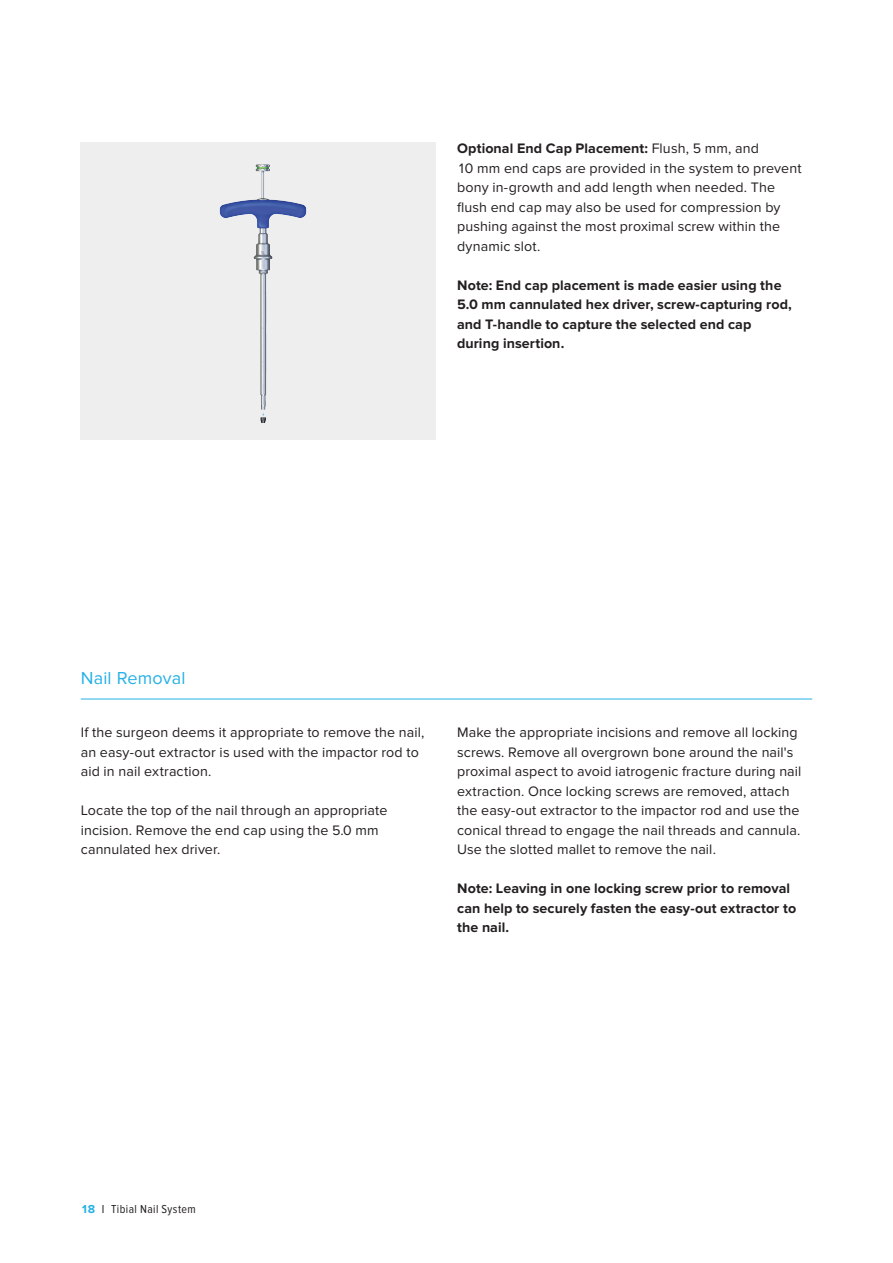
<style>
.page{position:relative;width:893px;height:1263px;background:#fff}
.page>*{position:absolute;margin:0;border:0;box-sizing:border-box;transform-origin:0 0}
._05_Content_Subline{font:18px "Proxima Nova";letter-spacing:.01em;color:#26b1e6}
._07_Running_Text{font:14.25px/19.5px "Proxima Nova";letter-spacing:.01em;color:#231f20}
._07_Running_Text-2{font:700 14.25px/19.5px "Proxima Nova";letter-spacing:.005em;color:#231f20}
.t1{font:12px "Proxima Nova Cond";letter-spacing:.035em;color:#231f20}
.s1{font-weight:700}
.s2{font-family:"Proxima Nova";font-weight:700;color:#26b1e6}
</style>
<div class="page">
<div style="left:81px;top:142px;width:355px;height:297px;background:#eeeeef"></div>
<img style="left:219px;top:164px;width:88px;height:259px">
<hr style="left:81px;top:699px;width:731px;height:1px;background:#26b1e6">
<p class="_07_Running_Text" style="left:457px;top:139px;width:346px"><span class="s1">Optional End Cap Placement:</span> Flush, 5 mm, and<br>10 mm end caps are provided in the system to prevent bony in-growth and add length when needed. The flush end cap may also be used for compression by pushing against the most proximal screw within the dynamic slot.</p>
<p class="_07_Running_Text-2" style="left:457px;top:275px;width:336px">Note: End cap placement is made easier using the 5.0 mm cannulated hex driver, screw-capturing rod, and T-handle to capture the selected end cap during insertion.</p>
<p class="_05_Content_Subline" style="left:81px;top:667px;width:106px">Nail Removal</p>
<p class="_07_Running_Text" style="left:81px;top:723px;width:345px">If the surgeon deems it appropriate to remove the nail, an easy-out extractor is used with the impactor rod to aid in nail extraction.</p>
<p class="_07_Running_Text" style="left:81px;top:801px;width:308px">Locate the top of the nail through an appropriate incision. Remove the end cap using the 5.0 mm cannulated hex driver.</p>
<p class="_07_Running_Text" style="left:457px;top:723px;width:346px">Make the appropriate incisions and remove all locking screws. Remove all overgrown bone around the nail's proximal aspect to avoid iatrogenic fracture during nail extraction. Once locking screws are removed, attach the easy-out extractor to the impactor rod and use the conical thread to engage the nail threads and cannula.<br>Use the slotted mallet to remove the nail.</p>
<p class="_07_Running_Text-2" style="left:457px;top:879px;width:341px">Note: Leaving in one locking screw prior to removal can help to securely fasten the easy-out extractor to the nail.</p>
<p class="t1" style="left:81px;top:1202px;width:117px"><span class="s2">18</span> I Tibial Nail System</p>
</div>
